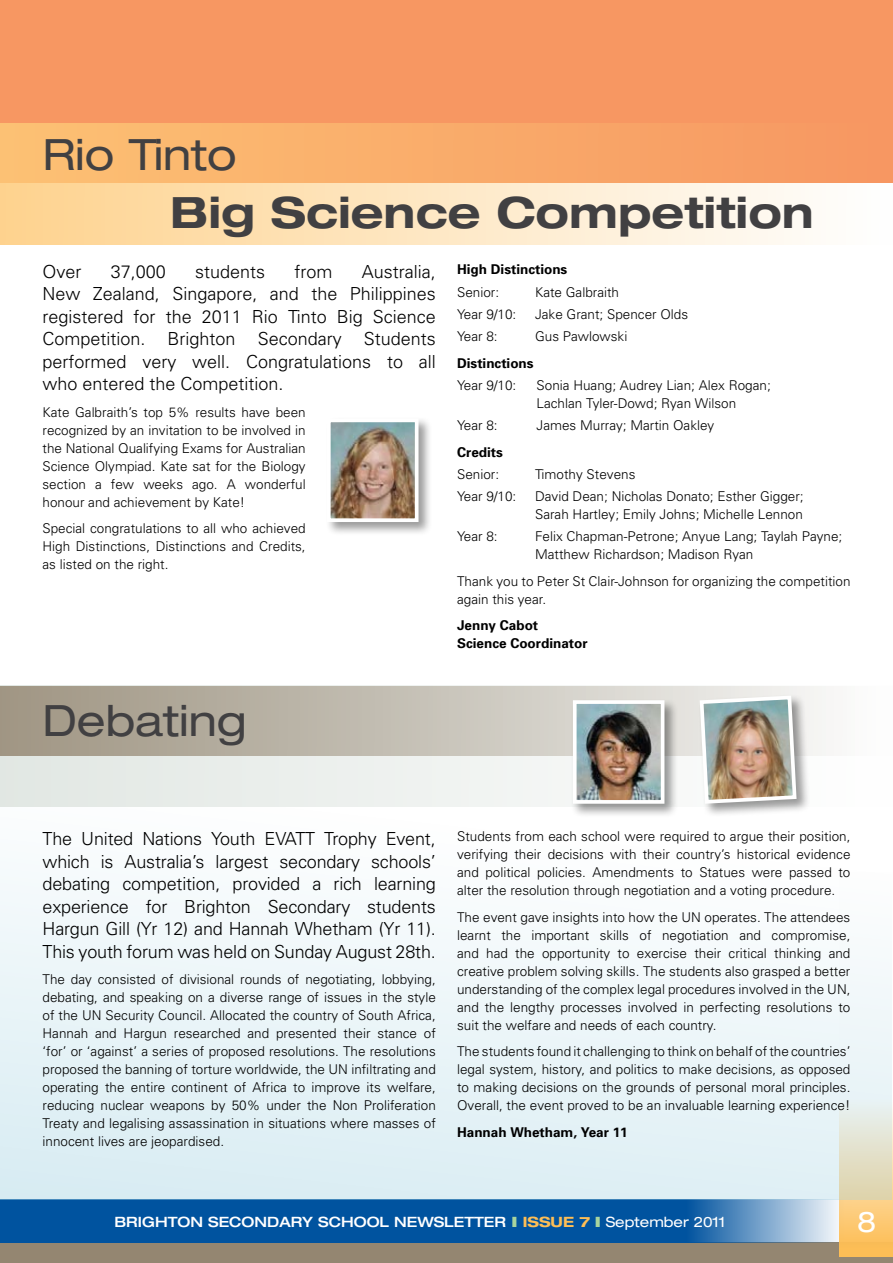
<style>
.page{position:relative;width:893px;height:1263px;background:#fff}
.page>*{position:absolute;margin:0;border:0;box-sizing:border-box;transform-origin:0 0}
.t1{font:700 expanded 43.2px "Helvetica Neue";color:#414042}
.t2{font:expanded 43.2px "Helvetica Neue";color:#414042}
.t3{font:expanded 28.5px "Helvetica Neue";color:#fff}
.t4{font:300 18px/22.5px "Univers";color:#000;text-align:justify}
.t5{font:500 expanded 14.25px "Helvetica Neue";color:#fff}
.t6{font:300 13.5px/18px "Univers";color:#000;text-align:justify}
.t7{font:700 13.5px/18px "Univers";color:#000}
.s1{font-weight:900;color:#a8d59e}
.s2{font-weight:700;color:#fdbe56}
.s3{font-weight:400}
</style>
<div class="page">
<div style="left:0;top:1243px;width:893px;height:20px;background:#948671"></div>
<svg style="left:0;top:1199px;width:839px;height:44px;background:#1762a7"></svg>
<svg style="left:839px;top:970px;width:54px;height:286px;background:#facb7d"></svg>
<div style="left:0;top:807px;width:891px;height:392px;background:linear-gradient(to bottom,#fff,#dbedf1)"></div>
<div style="left:0;top:0;width:893px;height:183px;background:#f79762"></div>
<svg style="left:0;top:123px;width:809px;height:121px"></svg>
<div style="left:325px;top:416px;width:108px;height:120px;background:#000;opacity:.4"></div>
<img style="left:332px;top:424px;width:81px;height:93px">
<div style="left:327px;top:419px;width:91px;height:103px;border:4px solid #fff"></div>
<svg style="left:0;top:756px;width:571px;height:51px;fill:#ebefec"></svg>
<div style="left:0;top:686px;width:893px;height:70px;background:linear-gradient(to right,#9c9280,#fbfbfb)"></div>
<div style="left:571px;top:698px;width:108px;height:120px;background:#000;opacity:.4"></div>
<img style="left:578px;top:705px;width:81px;height:94px">
<div style="left:573px;top:700px;width:91px;height:104px;border:4px solid #fff"></div>
<div style="left:698px;top:694px;width:112px;height:123px;background:#000;opacity:.4"></div>
<img style="left:698px;top:694px;width:100px;height:112px">
<h1 class="t2" style="left:43px;top:128px;width:196px">Rio Tinto</h1>
<h1 class="t1" style="left:170px;top:185px;width:645px">Big Science Competition</h1>
<h3 class="t4" style="left:43px;top:260px;width:41px">Over</h3>
<h3 class="t4" style="left:111px;top:260px;width:57px">37,000</h3>
<h3 class="t4" style="left:195px;top:260px;width:72px">students</h3>
<h3 class="t4" style="left:295px;top:260px;width:39px">from</h3>
<p class="t7" style="left:457px;top:261px;width:112px">High Distinctions</p>
<p class="t6" style="left:457px;top:283px;width:44px">Senior:</p>
<p class="t6" style="left:535px;top:283px;width:85px">Kate Galbraith</p>
<p class="t6" style="left:457px;top:305px;width:61px">Year 9/10:</p>
<p class="t6" style="left:535px;top:305px;width:155px">Jake Grant; Spencer Olds</p>
<p class="t6" style="left:457px;top:327px;width:42px">Year 8:</p>
<p class="t6" style="left:535px;top:327px;width:94px">Gus Pawlowski</p>
<p class="t7" style="left:457px;top:354px;width:78px">Distinctions</p>
<p class="t6" style="left:457px;top:376px;width:61px">Year 9/10:</p>
<p class="t6" style="left:537px;top:376px;width:236px">Sonia Huang; Audrey Lian; Alex Rogan;<br>Lachlan Tyler-Dowd; Ryan Wilson</p>
<p class="t6" style="left:457px;top:416px;width:42px">Year 8:</p>
<p class="t6" style="left:537px;top:416px;width:179px">James Murray; Martin Oakley</p>
<p class="t7" style="left:457px;top:443px;width:47px">Credits</p>
<p class="t6" style="left:457px;top:465px;width:44px">Senior:</p>
<p class="t6" style="left:535px;top:465px;width:102px">Timothy Stevens</p>
<p class="t6" style="left:457px;top:487px;width:61px">Year 9/10:</p>
<p class="t6" style="left:535px;top:487px;width:270px">David Dean; Nicholas Donato; Esther Gigger;<br>Sarah Hartley; Emily Johns; Michelle Lennon</p>
<p class="t6" style="left:457px;top:528px;width:42px">Year 8:</p>
<p class="t6" style="left:535px;top:528px;width:309px">Felix Chapman-Petrone; Anyue Lang; Taylah Payne;<br>Matthew Richardson; Madison Ryan</p>
<p class="t6" style="left:457px;top:572px;width:395px">Thank you to Peter St Clair-Johnson for organizing the competition again this year.</p>
<p class="t7" style="left:457px;top:616px;width:132px">Jenny Cabot<br>Science Coordinator</p>
<h3 class="t4" style="left:43px;top:260px;width:395px;text-indent:319px">Australia, New Zealand, Singapore, and the Philippines registered for the 2011 Rio Tinto Big Science Competition. Brighton Secondary Students performed very well. Congratulations to all who entered the Competition.</h3>
<p class="t6" style="left:43px;top:403px;width:265px">Kate Galbraith’s top 5% results have been recognized by an invitation to be involved in the National Qualifying Exams for Australian Science Olympiad. Kate sat for the Biology section a few weeks ago. A wonderful honour and achievement by Kate!</p>
<p class="t6" style="left:43px;top:520px;width:265px">Special congratulations to all who achieved High Distinctions, Distinctions and Credits, as listed on the right.</p>
<h1 class="t2" style="left:43px;top:695px;width:205px">Debating</h1>
<p class="t4" style="left:43px;top:827px;width:395px">The United Nations Youth EVATT Trophy Event, which is Australia’s largest secondary schools’ debating competition, provided a rich learning experience for Brighton Secondary students Hargun Gill (Yr 12) and Hannah Whetham (Yr 11).<br>This youth forum was held on Sunday August 28th.</p>
<p class="t6" style="left:43px;top:970px;width:395px">The day consisted of divisional rounds of negotiating, lobbying, debating, and speaking on a diverse range of issues in the style of the UN Security Council. Allocated the country of South Africa, Hannah and Hargun researched and presented their stance of ‘for’ or ‘against’ a series of proposed resolutions. The resolutions proposed the banning of torture worldwide, the UN infiltrating and operating the entire continent of Africa to improve its welfare, reducing nuclear weapons by 50% under the Non Proliferation Treaty and legalising assassination in situations where masses of innocent lives are jeopardised.</p>
<p class="t6" style="left:457px;top:828px;width:395px">Students from each school were required to argue their position, verifying their decisions with their country’s historical evidence and political policies. Amendments to Statues were passed to alter the resolution through negotiation and a voting procedure.</p>
<p class="t6" style="left:457px;top:908px;width:395px">The event gave insights into how the UN operates. The attendees learnt the important skills of negotiation and compromise, and had the opportunity to exercise their critical thinking and creative problem solving skills. The students also grasped a better understanding of the complex legal procedures involved in the UN, and the lengthy processes involved in perfecting resolutions to suit the welfare and needs of each country.</p>
<p class="t6" style="left:457px;top:1042px;width:395px">The students found it challenging to think on behalf of the countries’ legal system, history, and politics to make decisions, as opposed to making decisions on the grounds of personal moral principles.<br>Overall, the event proved to be an invaluable learning experience!</p>
<p class="t7" style="left:457px;top:1123px;width:172px">Hannah Whetham, Year 11</p>
<p class="t5" style="left:114px;top:1213px;width:612px">BRIGHTON SECONDARY SCHOOL NEWSLETTER <span class="s1">I</span> <span class="s2">ISSUE 7</span> <span class="s1">I</span> <span class="s3">September 2011</span></p>
<h2 class="t3" style="left:857px;top:1204px;width:21px">8</h2>
</div>
